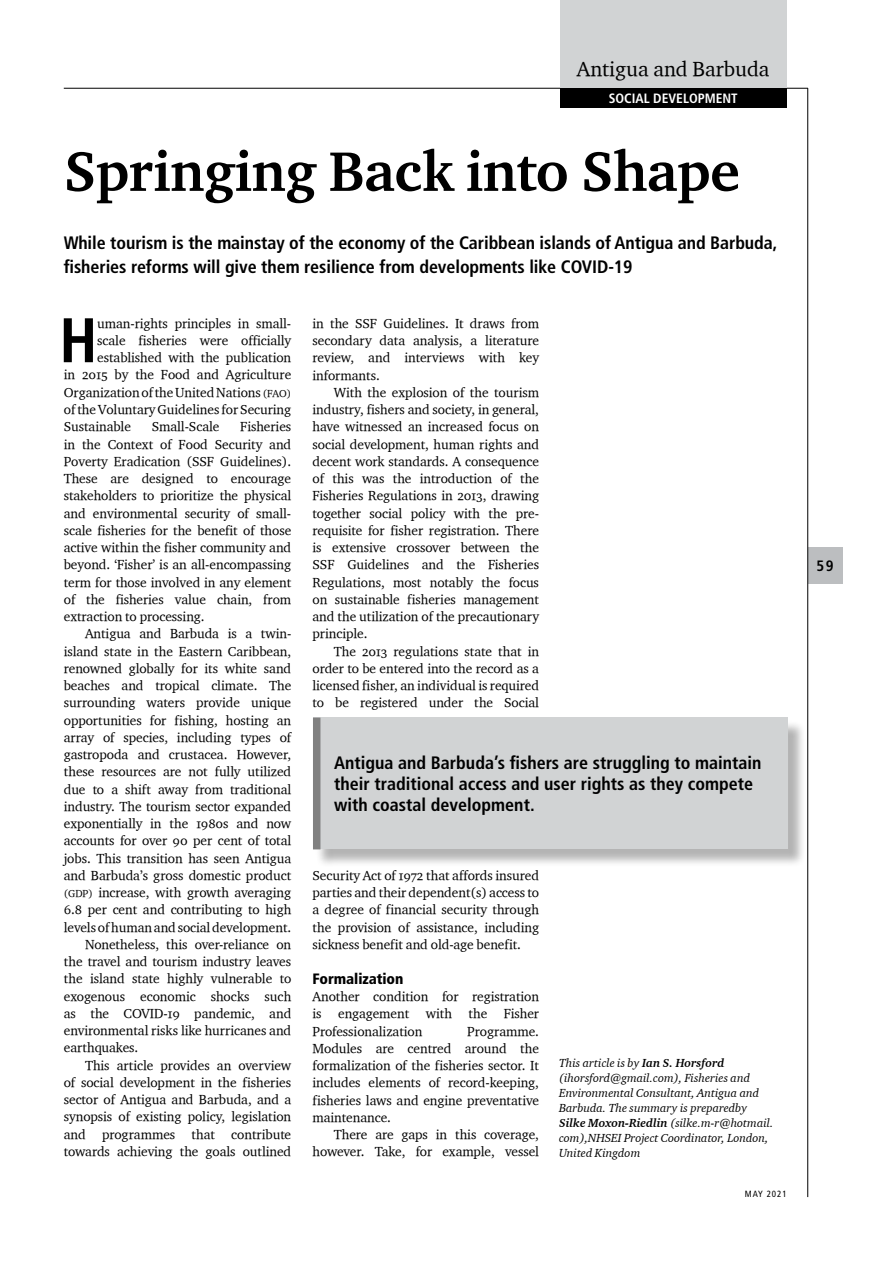
<style>
.page{position:relative;width:893px;height:1263px;background:#fff}
.page>*{position:absolute;margin:0;border:0;box-sizing:border-box;transform-origin:0 0}
.t1{font:700 condensed 63px "Frutiger LT Std";color:#000}
.t2{font:57px "Charter Bd OSITCTT Bold";letter-spacing:-.01em;color:#000}
.t3{font:21px "Charter OSITCTT";color:#000}
.t4{font:700 condensed 18px/21px "Frutiger";letter-spacing:-.005em;color:#000}
.t5{font:900 condensed 15px "Frutiger LT Std";letter-spacing:-.005em;color:#000}
.t6{font:700 condensed 15px "Frutiger LT Std";color:#000}
.t7{font:13.5px/17.2px "Charter OSITCTT";letter-spacing:-.005em;color:#000;text-align:justify}
.t8{font:700 condensed 13.5px "Frutiger";color:#fff}
.t9{font:12px/15px "Charter OSITCTT Italic";color:#000}
.t10{font:condensed 9px "Frutiger LT Std";letter-spacing:.1em;color:#000}
.s1{font-size:10.5px}
.s2{font-family:"Charter Bd OSITCTT Bold";font-style:italic}
</style>
<div class="page">
<div style="left:808px;top:547px;width:34px;height:36px;background:#bcbec0"></div>
<hr style="left:807px;top:88px;width:1px;height:1109px;background:#000">
<hr style="left:64px;top:88px;width:744px;height:1px;background:#000">
<div style="left:560px;top:88px;width:227px;height:20px;background:#000"></div>
<div style="left:560px;top:0;width:227px;height:88px;background:#d1d3d4"></div>
<div style="left:315px;top:720px;width:492px;height:148px;background:#000;opacity:.3"></div>
<div style="left:313px;top:718px;width:475px;height:131px;background:#d1d3d4"></div>
<div style="left:313px;top:718px;width:7px;height:131px;background:#808080"></div>
<h3 class="t3" style="left:577px;top:55px;width:194px">Antigua and Barbuda</h3>
<p class="t8" style="left:609px;top:90px;width:131px">SOCIAL Development</p>
<h2 class="t2" style="left:64px;top:136px;width:678px">Springing Back into Shape</h2>
<h3 class="t4" style="left:64px;top:231px;width:715px;line-height:24px">While tourism is the mainstay of the economy of the Caribbean islands of Antigua and Barbuda, fisheries reforms will give them resilience from developments like COVID-19</h3>
<h1 class="t1" style="left:59px;top:303px;width:40px">H</h1>
<p class="t7" style="left:97px;top:314px;width:196px">uman-rights principles in small-</p>
<p class="t7" style="left:97px;top:331px;width:196px">scale fisheries were officially</p>
<p class="t7" style="left:97px;top:349px;width:196px">established with the publication</p>
<p class="t7" style="left:64px;top:366px;width:229px">in 2015 by the Food and Agriculture</p>
<p class="t7" style="left:64px;top:383px;width:229px">Organization of the United Nations <span class="s1">(FAO)</span></p>
<p class="t7" style="left:64px;top:400px;width:229px">of the Voluntary Guidelines for Securing</p>
<p class="t7" style="left:64px;top:418px;width:69px">Sustainable</p>
<p class="t7" style="left:152px;top:418px;width:69px">Small-Scale</p>
<p class="t7" style="left:64px;top:418px;width:229px;text-indent:176px">Fisheries in the Context of Food Security and Poverty Eradication (SSF Guidelines).<br>These are designed to encourage stakeholders to prioritize the physical and environmental security of small&shy;scale fisheries for the benefit of those active within the fisher community and beyond. ‘Fisher’ is an all-encompassing term for those involved in any element of the fisheries value chain, from extraction to processing.</p>
<p class="t7" style="left:85px;top:625px;width:208px">Antigua and Barbuda is a twin-</p>
<p class="t7" style="left:64px;top:642px;width:229px">island state in the Eastern Caribbean,</p>
<p class="t7" style="left:64px;top:659px;width:229px">renowned globally for its white sand</p>
<p class="t7" style="left:64px;top:676px;width:229px">beaches and tropical climate. The</p>
<p class="t7" style="left:64px;top:694px;width:229px">surrounding waters provide unique</p>
<p class="t7" style="left:64px;top:711px;width:229px">opportunities for fishing, hosting an</p>
<p class="t7" style="left:64px;top:728px;width:229px">array of species, including types of</p>
<p class="t7" style="left:64px;top:745px;width:229px">gastropoda and crustacea. However,</p>
<p class="t7" style="left:64px;top:763px;width:229px">these resources are not fully utilized</p>
<p class="t7" style="left:64px;top:780px;width:229px">due to a shift away from traditional</p>
<p class="t7" style="left:64px;top:797px;width:229px">industry. The tourism sector expanded</p>
<p class="t7" style="left:64px;top:814px;width:229px">exponentially in the 1980s and now</p>
<p class="t7" style="left:64px;top:832px;width:229px">accounts for over 90 per cent of total</p>
<p class="t7" style="left:64px;top:849px;width:229px">jobs. This transition has seen Antigua</p>
<p class="t7" style="left:64px;top:866px;width:229px">and Barbuda’s gross domestic product</p>
<p class="t7" style="left:64px;top:883px;width:229px"><span class="s1">(GDP)</span> increase, with growth averaging</p>
<p class="t7" style="left:64px;top:901px;width:229px">6.8 per cent and contributing to high</p>
<p class="t7" style="left:64px;top:918px;width:229px">levels of human and social development.</p>
<p class="t7" style="left:85px;top:935px;width:208px">Nonetheless, this over-reliance on</p>
<p class="t7" style="left:64px;top:952px;width:229px">the travel and tourism industry leaves</p>
<p class="t7" style="left:64px;top:970px;width:229px">the island state highly vulnerable to</p>
<p class="t7" style="left:64px;top:987px;width:229px">exogenous economic shocks such</p>
<p class="t7" style="left:64px;top:1004px;width:229px">as the COVID-19 pandemic, and</p>
<p class="t7" style="left:64px;top:1021px;width:229px">environmental risks like hurricanes and</p>
<p class="t7" style="left:64px;top:1039px;width:76px">earthquakes.</p>
<p class="t7" style="left:85px;top:1056px;width:208px">This article provides an overview</p>
<p class="t7" style="left:64px;top:1073px;width:229px">of social development in the fisheries</p>
<p class="t7" style="left:64px;top:1090px;width:229px">sector of Antigua and Barbuda, and a</p>
<p class="t7" style="left:64px;top:1108px;width:229px">synopsis of existing policy, legislation</p>
<p class="t7" style="left:64px;top:1125px;width:229px">and programmes that contribute</p>
<p class="t7" style="left:64px;top:1142px;width:229px">towards achieving the goals outlined</p>
<p class="t7" style="left:313px;top:314px;width:228px">in the SSF Guidelines. It draws from secondary data analysis, a literature review, and interviews with key informants.</p>
<p class="t7" style="left:313px;top:383px;width:228px;text-indent:21px">With the explosion of the tourism industry, fishers and society, in general, have witnessed an increased focus on social development, human rights and decent work standards. A consequence of this was the introduction of the Fisheries Regulations in 2013, drawing together social policy with the pre&shy;requisite for fisher registration. There is extensive crossover between the SSF Guidelines and the Fisheries Regulations, most notably the focus on sustainable fisheries management and the utilization of the precautionary principle.</p>
<p class="t7" style="left:313px;top:642px;width:228px;text-indent:21px">The 2013 regulations state that in order to be entered into the record as a licensed fisher, an individual is required to be registered under the Social</p>
<h3 class="t4" style="left:334px;top:752px;width:429px">Antigua and Barbuda’s fishers are struggling to maintain their traditional access and user rights as they compete with coastal development.</h3>
<p class="t7" style="left:313px;top:866px;width:228px">Security Act of 1972 that affords insured parties and their dependent(s) access to a degree of financial security through the provision of assistance, including sickness benefit and old-age benefit.</p>
<p class="t5" style="left:313px;top:969px;width:92px">Formalization</p>
<p class="t7" style="left:313px;top:987px;width:228px">Another condition for registration is engagement with the Fisher Professionalization</p>
<p class="t7" style="left:313px;top:1022px;width:228px;text-indent:155px">Programme.<br>Modules are centred around the formalization of the fisheries sector. It includes elements of record-keeping, fisheries laws and engine preventative maintenance.</p>
<p class="t7" style="left:313px;top:1125px;width:228px;text-align:right">There are gaps in this coverage, however. Take, for example, vessel</p>
<p class="t9" style="left:559px;top:1055px;width:216px">This article is by <span class="s2">Ian S. Horsford </span>(ihorsford@gmail.com), Fisheries and Environmental Consultant, Antigua and Barbuda. The summary is preparedby <span class="s2">Silke Moxon-Riedlin</span> (silke.m-r@hotmail. com),NHSEI Project Coordinator, London, United Kingdom</p>
<p class="t10" style="left:745px;top:1189px;width:43px">MAY 2021</p>
<p class="t6" style="left:817px;top:557px;width:19px">59</p>
</div>
